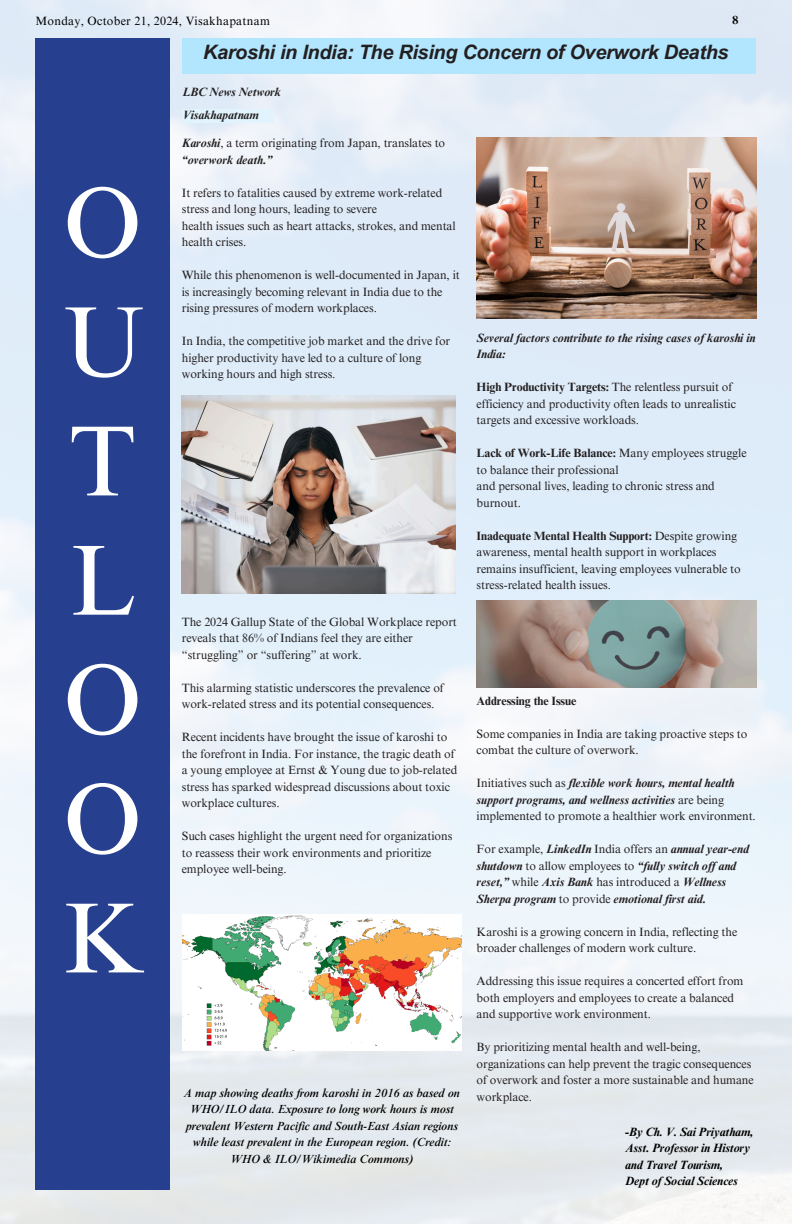
<style>
.page{position:relative;width:792px;height:1224px;background:#fff}
.page>*{position:absolute;margin:0;border:0;box-sizing:border-box;transform-origin:0 0}
.t1{font:100px/119.2px "Times NRMT Pro";color:#fff;text-align:justify}
.t2{font:italic 700 19.9px "Arial MT Pro";letter-spacing:-.015em;color:#231f20}
.t3{font:12px/16.5px "Times NRMT Pro";letter-spacing:-.005em;color:#231f20}
.t4{font:italic 700 12px/16.5px "Times NRMT Pro";letter-spacing:-.005em;color:#231f20}
.t5{font:italic 500 12px/16.5px "Times NRMT Pro";color:#000;text-align:center}
.t6{font:italic 700 12px/16.5px "Times NRMT Pro";letter-spacing:-.015em;color:#000}
.t7{font:12px "Times NRMT Pro";letter-spacing:.025em;color:#000}
.t8{font:700 12px "Times NRMT Pro";letter-spacing:-.005em;color:#231f20}
.t9{font:600 12px "Times NRMT Pro";color:#000}
.s1{font-weight:700;font-style:italic}
.s2{font-weight:700}
.s3{font-weight:400;font-style:normal}
</style>
<div class="page">
<img style="left:0;top:0;width:792px;height:1224px">
<div style="left:35px;top:38px;width:135px;height:1152px;background:#26408f"></div>
<div style="left:182px;top:38px;width:574px;height:36px;background:#b2e6ff"></div>
<div style="left:182px;top:109px;width:92px;height:14px;background:#e1f4fd"></div>
<img style="left:182px;top:395px;width:274px;height:198px">
<img style="left:182px;top:915px;width:279px;height:135px">
<img style="left:477px;top:138px;width:279px;height:180px">
<img style="left:477px;top:600px;width:279px;height:87px">
<p class="t7" style="left:35px;top:16px;width:236px">Monday, October 21, 2024, Visakhapatnam</p>
<p class="t9" style="left:732px;top:15px;width:8px">8</p>
<p class="t1" style="left:62px;top:176px;width:84px">O U T L O O K</p>
<p class="t2" style="left:203px;top:45px;width:527px">Karoshi in India: The Rising Concern of Overwork Deaths</p>
<p class="t4" style="left:182px;top:82px;width:100px;line-height:23.2px">LBC News Network<br>Visakhapatnam</p>
<h1 class="t3" style="left:182px;top:136px;width:265px"><span class="s1">Karoshi</span>, a term originating from Japan, translates to <span class="s1">“overwork death.”</span></h1>
<h2 class="t3" style="left:182px;top:186px;width:262px">It refers to fatalities caused by extreme work-related stress and long hours, leading to severe</h2>
<h3 class="t3" style="left:182px;top:219px;width:275px">health issues such as heart attacks, strokes, and mental health crises.</h3>
<p class="t3" style="left:182px;top:268px;width:280px">While this phenomenon is well-documented in Japan, it is increasingly becoming relevant in India due to the rising pressures of modern workplaces.</p>
<p class="t3" style="left:182px;top:334px;width:270px">In India, the competitive job market and the drive for higher productivity have led to a culture of long working hours and high stress.</p>
<p class="t4" style="left:477px;top:331px;width:280px">Several factors contribute to the rising cases of karoshi in<br>India:</p>
<p class="t3" style="left:477px;top:381px;width:261px"><span class="s2">High Productivity Targets:</span> The relentless pursuit of efficiency and productivity often leads to unrealistic targets and excessive workloads.</p>
<h3 class="t3" style="left:477px;top:447px;width:272px"><span class="s2">Lack of Work-Life Balance:</span> Many employees struggle to balance their professional</h3>
<p class="t3" style="left:477px;top:480px;width:240px">and personal lives, leading to chronic stress and burnout.</p>
<h3 class="t3" style="left:477px;top:529px;width:266px"><span class="s2">Inadequate Mental Health Support:</span> Despite growing awareness, mental health support in workplaces remains insufficient, leaving employees vulnerable to stress-related health issues.</h3>
<p class="t3" style="left:182px;top:615px;width:277px">The 2024 Gallup State of the Global Workplace report reveals that 86% of Indians feel they are either “struggling” or “suffering” at work.</p>
<p class="t3" style="left:182px;top:681px;width:264px">This alarming statistic underscores the prevalence of work-related stress and its potential consequences.</p>
<p class="t3" style="left:182px;top:730px;width:277px">Recent incidents have brought the issue of karoshi to the forefront in India. For instance, the tragic death of a young employee at Ernst &amp; Young due to job-related</p>
<p class="t3" style="left:182px;top:780px;width:270px">stress has sparked widespread discussions about toxic workplace cultures.</p>
<p class="t3" style="left:182px;top:829px;width:272px">Such cases highlight the urgent need for organizations to reassess their work environments and prioritize employee well-being.</p>
<p class="t5" style="left:184px;top:1086px;width:278px">A map showing deaths from karoshi in 2016 as based on WHO/ILO data. Exposure to long work hours is most prevalent Western Pacific and South-East Asian regions while least prevalent in the European region. (Credit:<br>WHO &amp; ILO/Wikimedia Commons)</p>
<p class="t8" style="left:477px;top:696px;width:101px">Addressing the Issue</p>
<p class="t3" style="left:477px;top:727px;width:272px">Some companies in India are taking proactive steps to combat the culture of overwork.</p>
<p class="t3" style="left:477px;top:777px;width:281px">Initiatives such as <span class="s1">flexible work hours, mental health support programs, and wellness activities</span> are being implemented to promote a healthier work environment.</p>
<p class="t4" style="left:477px;top:843px;width:274px"><span class="s3">For example,</span> LinkedIn <span class="s3">India offers an</span> annual year-end shutdown <span class="s3">to allow employees to</span> “fully switch of and reset,” <span class="s3">while</span> Axis Bank <span class="s3">has introduced a</span> Wellness Sherpa program <span class="s3">to provide</span> emotional first aid.</p>
<h3 class="t3" style="left:477px;top:925px;width:262px">Karoshi is a growing concern in India, reflecting the broader challenges of modern work culture.</h3>
<p class="t3" style="left:477px;top:975px;width:268px">Addressing this issue requires a concerted effort from both employers and employees to create a balanced and supportive work environment.</p>
<p class="t3" style="left:477px;top:1041px;width:279px">By prioritizing mental health and well-being, organizations can help prevent the tragic consequences of overwork and foster a more sustainable and humane workplace.</p>
<h3 class="t6" style="left:625px;top:1125px;width:130px">-By Ch. V. Sai Priyatham,<br>Asst. Professor in History and Travel Tourism,<br>Dept of Social Sciences</h3>
</div>
